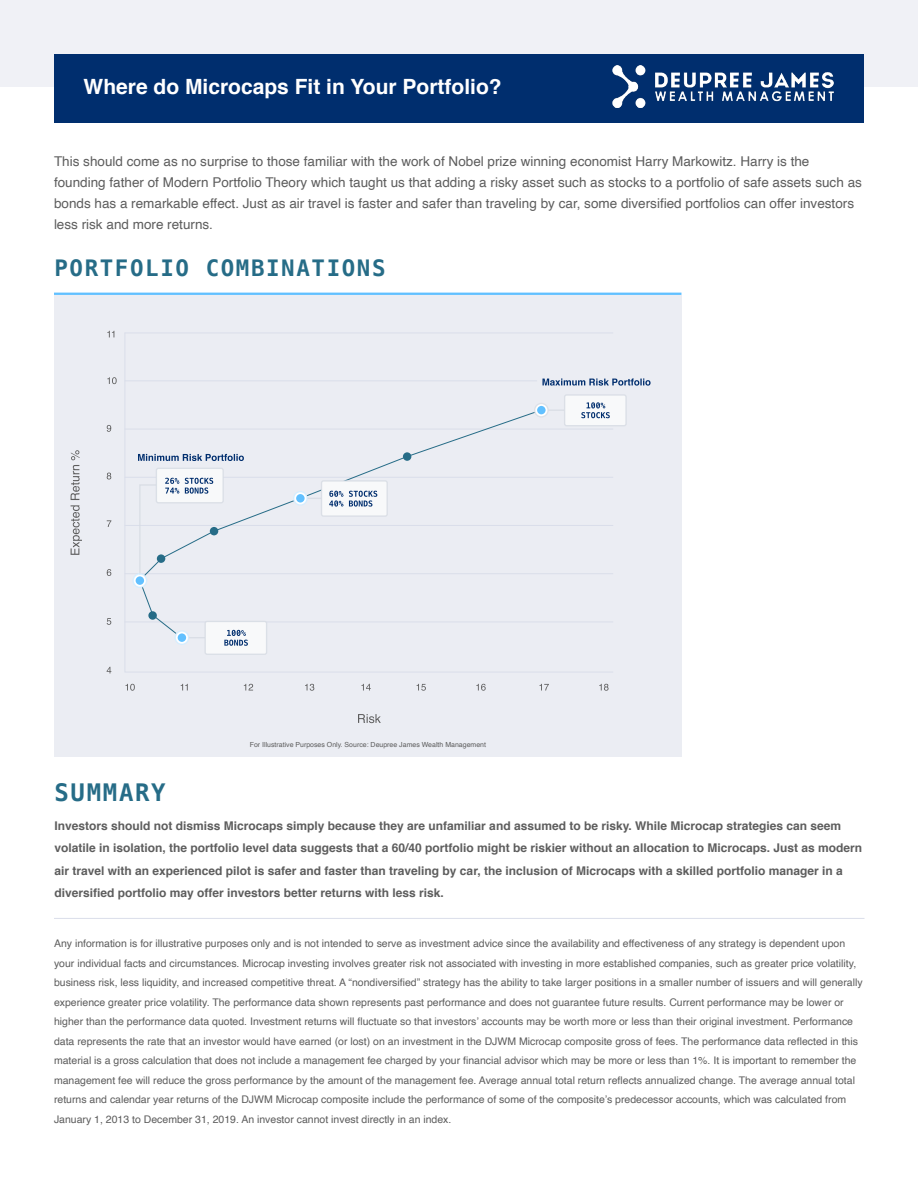
<style>
.page{position:relative;width:918px;height:1188px;background:#fff}
.page>*{position:absolute;margin:0;border:0;box-sizing:border-box;transform-origin:0 0}
.t1{font:700 24px "Menlo";letter-spacing:.07em;color:#266c87}
.t2{font:700 22.5px "Menlo";letter-spacing:.07em;color:#266c87}
.t3{font:700 21px "Helvetica";color:#fff}
.t4{font:13.5px/21px "Helvetica";color:#5d5d5d}
.t5{font:700 12px/22.5px "Helvetica";color:#5d5d5d}
.t6{font:10.5px/19.5px "Helvetica";color:#5d5d5d}
.t7{font:7.05px "Helvetica";color:#5d5d5d}
</style>
<div class="page">
<hr style="left:54px;top:918px;width:811px;height:1px;background:#dadeea">
<div style="left:54px;top:295px;width:627px;height:462px;background:#ebedf3"></div>
<svg style="left:614px;top:378px;width:37px;height:8px"></svg>
<svg style="left:107px;top:667px;width:4px;height:6px"></svg>
<svg style="left:107px;top:618px;width:4px;height:7px"></svg>
<svg style="left:107px;top:569px;width:4px;height:7px"></svg>
<svg style="left:107px;top:520px;width:4px;height:7px"></svg>
<svg style="left:107px;top:473px;width:4px;height:6px"></svg>
<svg style="left:107px;top:425px;width:4px;height:7px"></svg>
<svg style="left:107px;top:377px;width:10px;height:7px"></svg>
<svg style="left:107px;top:331px;width:7px;height:6px"></svg>
<svg style="left:125px;top:684px;width:484px;height:7px"></svg>
<svg style="left:124px;top:332px;width:490px;height:340px"></svg>
<svg style="left:139px;top:409px;width:403px;height:231px"></svg>
<div style="left:148px;top:611px;width:9px;height:9px;background:#266c87;border-radius:50%"></div>
<div style="left:210px;top:527px;width:8px;height:8px;background:#266c87;border-radius:50%"></div>
<div style="left:403px;top:452px;width:8px;height:9px;background:#266c87;border-radius:50%"></div>
<div style="left:176px;top:632px;width:12px;height:11px;background:#61c0ff;border-radius:50%"></div>
<div style="left:175px;top:631px;width:14px;height:14px;border:3px solid #fff;border-radius:50%"></div>
<div style="left:134px;top:575px;width:11px;height:11px;background:#61c0ff;border-radius:50%"></div>
<div style="left:133px;top:574px;width:14px;height:14px;border:3px solid #fff;border-radius:50%"></div>
<div style="left:295px;top:493px;width:11px;height:11px;background:#61c0ff;border-radius:50%"></div>
<div style="left:293px;top:491px;width:14px;height:14px;border:3px solid #fff;border-radius:50%"></div>
<div style="left:536px;top:405px;width:11px;height:11px;background:#61c0ff;border-radius:50%"></div>
<div style="left:534px;top:403px;width:14px;height:14px;border:3px solid #fff;border-radius:50%"></div>
<svg style="left:189px;top:637px;width:15px;height:1px"></svg>
<svg style="left:308px;top:498px;width:13px;height:1px"></svg>
<svg style="left:549px;top:409px;width:15px;height:2px"></svg>
<div style="left:205px;top:621px;width:62px;height:33px;background:#f8f9fa;border-radius:2px"></div>
<div style="left:204px;top:621px;width:63px;height:34px;border:1px solid #d6dbe3;border-radius:2px"></div>
<div style="left:322px;top:481px;width:65px;height:35px;background:#f8f9fa;border-radius:2px"></div>
<div style="left:321px;top:480px;width:67px;height:37px;border:1px solid #d6dbe3;border-radius:2px"></div>
<div style="left:565px;top:395px;width:61px;height:31px;background:#f8f9fa;border-radius:2px"></div>
<div style="left:564px;top:394px;width:63px;height:32px;border:1px solid #d6dbe3;border-radius:2px"></div>
<div style="left:156px;top:468px;width:67px;height:35px;background:#f8f9fa;border-radius:2px"></div>
<div style="left:156px;top:468px;width:68px;height:35px;border:1px solid #d6dbe3;border-radius:2px"></div>
<svg style="left:224px;top:630px;width:24px;height:16px"></svg>
<svg style="left:329px;top:491px;width:48px;height:16px"></svg>
<svg style="left:138px;top:478px;width:75px;height:98px"></svg>
<svg style="left:581px;top:402px;width:29px;height:16px"></svg>
<div style="left:175px;top:630px;width:14px;height:15px;border:1px solid #ceebff;border-radius:50%"></div>
<div style="left:293px;top:491px;width:15px;height:15px;border:1px solid #ceebff;border-radius:50%"></div>
<div style="left:534px;top:403px;width:15px;height:15px;border:1px solid #d6dbe3;border-radius:50%"></div>
<div style="left:132px;top:573px;width:15px;height:15px;border:1px solid #ceebff;border-radius:50%"></div>
<svg style="left:71px;top:450px;width:11px;height:105px"></svg>
<svg style="left:358px;top:714px;width:23px;height:9px"></svg>
<hr style="left:54px;top:293px;width:627px;height:2px;background:#61c0ff">
<div style="left:0;top:0;width:918px;height:86px;background:#f0f1f6"></div>
<div style="left:54px;top:54px;width:810px;height:69px;background:#002e6e"></div>
<img style="left:613px;top:66px;width:221px;height:41px">
<h3 class="t3" style="left:84px;top:70px;width:420px">Where do Microcaps Fit in Your Portfolio?</h3>
<p class="t4" style="left:54px;top:151px;width:809px">This should come as no surprise to those familiar with the work of Nobel prize winning economist Harry Markowitz. Harry is the founding father of Modern Portfolio Theory which taught us that adding a risky asset such as stocks to a portfolio of safe assets such as bonds has a remarkable effect. Just as air travel is faster and safer than traveling by car, some diversified portfolios can offer investors less risk and more returns.</p>
<h2 class="t2" style="left:55px;top:252px;width:333px">PORTFOLIO COMBINATIONS</h2>
<h1 class="t1" style="left:55px;top:776px;width:113px">SUMMARY</h1>
<p class="t7" style="left:250px;top:739px;width:238px">For Illustrative Purposes Only. Source: Deupree James Wealth Management</p>
<p class="t5" style="left:55px;top:814px;width:809px">Investors should not dismiss Microcaps simply because they are unfamiliar and assumed to be risky. While Microcap strategies can seem volatile in isolation, the portfolio level data suggests that a 60/40 portfolio might be riskier without an allocation to Microcaps. Just as modern air travel with an experienced pilot is safer and faster than traveling by car, the inclusion of Microcaps with a skilled portfolio manager in a diversified portfolio may offer investors better returns with less risk.</p>
<p class="t6" style="left:54px;top:934px;width:810px">Any information is for illustrative purposes only and is not intended to serve as investment advice since the availability and effectiveness of any strategy is dependent upon your individual facts and circumstances. Microcap investing involves greater risk not associated with investing in more established companies, such as greater price volatility, business risk, less liquidity, and increased competitive threat. A “nondiversified” strategy has the ability to take larger positions in a smaller number of issuers and will generally experience greater price volatility. The performance data shown represents past performance and does not guarantee future results. Current performance may be lower or higher than the performance data quoted. Investment returns will fluctuate so that investors’ accounts may be worth more or less than their original investment. Performance data represents the rate that an investor would have earned (or lost) on an investment in the DJWM Microcap composite gross of fees. The performance data reflected in this material is a gross calculation that does not include a management fee charged by your financial advisor which may be more or less than 1%. It is important to remember the management fee will reduce the gross performance by the amount of the management fee. Average annual total return reflects annualized change. The average annual total returns and calendar year returns of the DJWM Microcap composite include the performance of some of the composite’s predecessor accounts, which was calculated from January 1, 2013 to December 31, 2019. An investor cannot invest directly in an index.</p>
</div>
